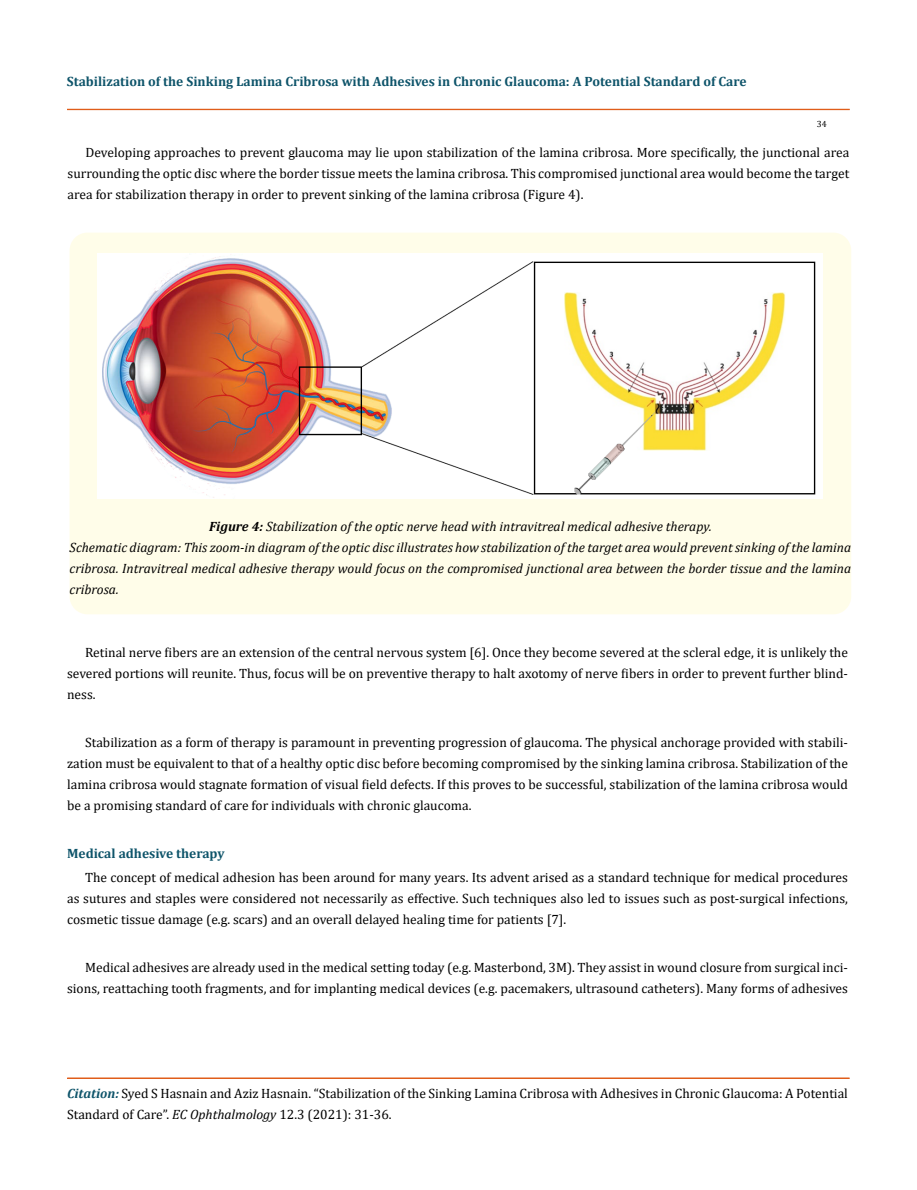
<style>
.page{position:relative;width:917px;height:1190px;background:#fff}
.page>*{position:absolute;margin:0;border:0;box-sizing:border-box;transform-origin:0 0}
.t1{font:13.5px/21px "Cambria";color:#000;text-align:justify}
.t2{font:italic 13.5px/21px "Cambria";color:#000}
.t3{font:700 13.5px "Cambria";color:#0e546a}
.t4{font:9px "Cambria";color:#000}
.s1{font-weight:700}
.s2{font-weight:700;font-style:italic;color:#0e546a}
.s3{font-style:italic}
</style>
<div class="page">
<div style="left:67px;top:109px;width:782px;height:1px;border:1px solid #e05d1a"></div>
<div style="left:67px;top:1078px;width:782px;height:1px;border:1px solid #e05d1a"></div>
<div style="left:70px;top:232px;width:781px;height:382px;background:#fffde9;border-radius:18px"></div>
<img style="left:97px;top:254px;width:725px;height:245px">
<p class="t3" style="left:67px;top:72px;width:681px">Stabilization of the Sinking Lamina Cribrosa with Adhesives in Chronic Glaucoma: A Potential Standard of Care</p>
<p class="t4" style="left:816px;top:118px;width:11px">34</p>
<p class="t1" style="left:68px;top:142px;width:783px;text-indent:18px">Developing approaches to prevent glaucoma may lie upon stabilization of the lamina cribrosa. More specifically, the junctional area surrounding the optic disc where the border tissue meets the lamina cribrosa. This compromised junctional area would become the target area for stabilization therapy in order to prevent sinking of the lamina cribrosa (Figure 4).</p>
<p class="t2" style="left:70px;top:515px;width:783px;text-indent:139px"><span class="s1">Figure 4:</span> Stabilization of the optic nerve head with intravitreal medical adhesive therapy.<br>Schematic diagram: This zoom-in diagram of the optic disc illustrates how stabilization of the target area would prevent sinking of the lamina cribrosa. Intravitreal medical adhesive therapy would focus on the compromised junctional area between the border tissue and the lamina cribrosa.</p>
<p class="t1" style="left:67px;top:641px;width:782px;text-indent:18px">Retinal nerve fibers are an extension of the central nervous system [6]. Once they become severed at the scleral edge, it is unlikely the severed portions will reunite. Thus, focus will be on preventive therapy to halt axotomy of nerve fibers in order to prevent further blind&shy;ness.</p>
<p class="t1" style="left:67px;top:731px;width:782px;text-indent:18px">Stabilization as a form of therapy is paramount in preventing progression of glaucoma. The physical anchorage provided with stabili&shy;zation must be equivalent to that of a healthy optic disc before becoming compromised by the sinking lamina cribrosa. Stabilization of the lamina cribrosa would stagnate formation of visual field defects. If this proves to be successful, stabilization of the lamina cribrosa would be a promising standard of care for individuals with chronic glaucoma.</p>
<p class="t3" style="left:67px;top:843px;width:159px">Medical adhesive therapy</p>
<p class="t1" style="left:67px;top:866px;width:782px;text-indent:18px">The concept of medical adhesion has been around for many years. Its advent arised as a standard technique for medical procedures as sutures and staples were considered not necessarily as effective. Such techniques also led to issues such as post-surgical infections, cosmetic tissue damage (e.g. scars) and an overall delayed healing time for patients [7].</p>
<p class="t1" style="left:67px;top:956px;width:782px;text-align:right">Medical adhesives are already used in the medical setting today (e.g. Masterbond, 3M). They assist in wound closure from surgical inci&shy;sions, reattaching tooth fragments, and for implanting medical devices (e.g. pacemakers, ultrasound catheters). Many forms of adhesives</p>
<p class="t1" style="left:67px;top:1083px;width:782px"><span class="s2">Citation:</span> Syed S Hasnain and Aziz Hasnain. “Stabilization of the Sinking Lamina Cribrosa with Adhesives in Chronic Glaucoma: A Potential<br>Standard of Care”. <span class="s3">EC Ophthalmology</span> 12.3 (2021): 31-36.</p>
</div>
